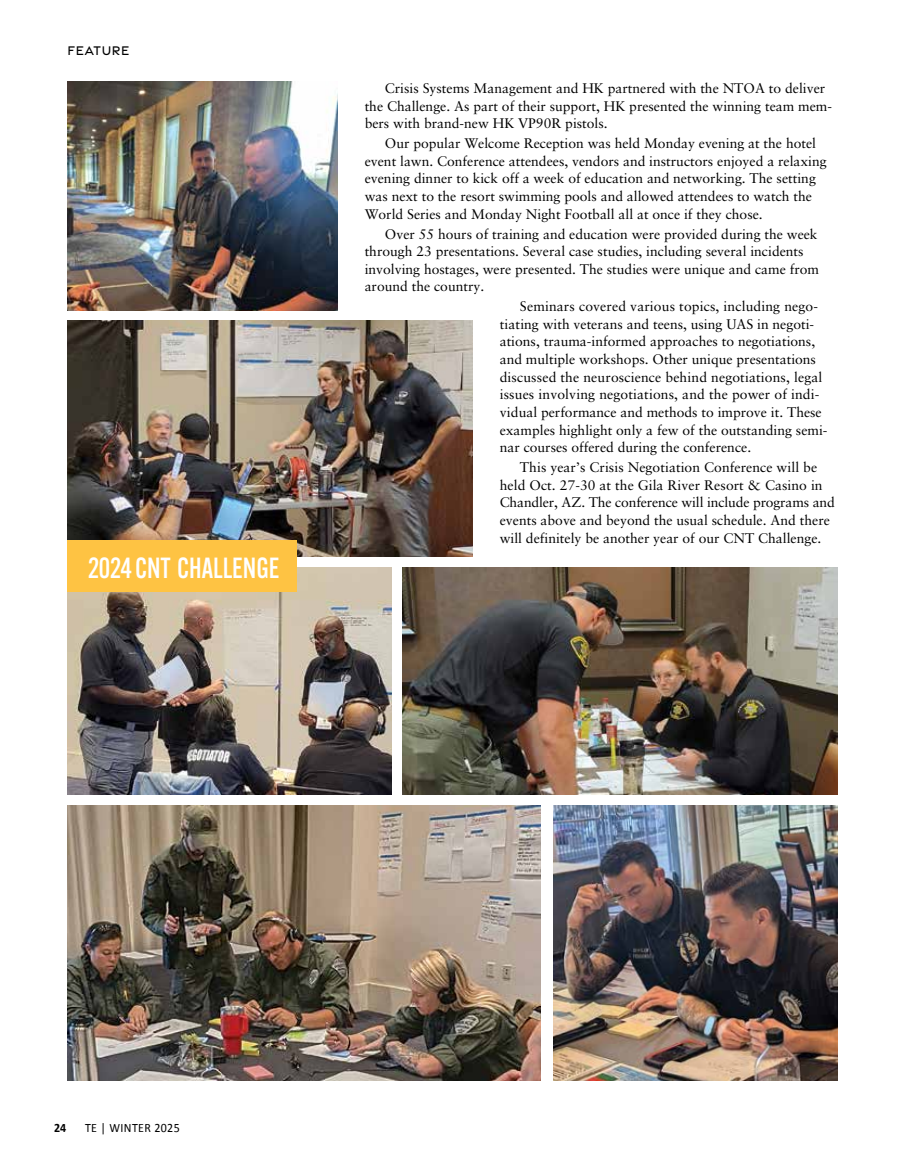
<style>
.page{position:relative;width:905px;height:1175px;background:#fff}
.page>*{position:absolute;margin:0;border:0;box-sizing:border-box;transform-origin:0 0}
.t1{font:500 28.5px "Alternate Gothic ATF";color:#fff;scale:.95 1}
.t2{font:13.8px/17.5px "Sabon LT Pro";color:#000}
.t3{font:500 13.5px "Gravesend Sans";letter-spacing:.05em;color:#000;scale:.94 1}
.t4{font:12.75px "Calibri";letter-spacing:.03em;color:#000;scale:.94 1}
.t5{font:700 12.75px "Calibri";color:#000;scale:.94 1}
</style>
<div class="page">
<img style="left:68px;top:805px;width:472px;height:275px">
<img style="left:68px;top:320px;width:404px;height:236px">
<img style="left:402px;top:567px;width:435px;height:227px">
<img style="left:68px;top:81px;width:270px;height:229px">
<img style="left:554px;top:805px;width:283px;height:275px">
<img style="left:68px;top:567px;width:324px;height:227px">
<div style="left:68px;top:541px;width:229px;height:51px;background:#fec343"></div>
<p class="t3" style="left:68px;top:43px;width:67px">FEATURE</p>
<h1 class="t1" style="left:88px;top:550px;width:203px">2024 CNT CHALLENGE</h1>
<p class="t2" style="left:364px;top:79px;width:469px;text-indent:20px">Crisis Systems Management and HK partnered with the NTOA to deliver the Challenge. As part of their support, HK presented the winning team mem&shy;bers with brand-new HK VP90R pistols.</p>
<p class="t2" style="left:364px;top:134px;width:463px;text-indent:20px">Our popular Welcome Reception was held Monday evening at the hotel event lawn. Conference attendees, vendors and instructors enjoyed a relaxing evening dinner to kick off a week of education and networking. The setting was next to the resort swimming pools and allowed attendees to watch the World Series and Monday Night Football all at once if they chose.</p>
<p class="t2" style="left:364px;top:224px;width:456px;text-indent:20px">Over 55 hours of training and education were provided during the week through 23 presentations. Several case studies, including several incidents involving hostages, were presented. The studies were unique and came from around the country.</p>
<p class="t2" style="left:499px;top:297px;width:329px;text-indent:20px">Seminars covered various topics, including nego&shy;tiating with veterans and teens, using UAS in negoti&shy;ations, trauma-informed approaches to negotiations, and multiple workshops. Other unique presentations discussed the neuroscience behind negotiations, legal issues involving negotiations, and the power of indi&shy;vidual performance and methods to improve it. These examples highlight only a few of the outstanding semi&shy;nar courses offered during the conference.</p>
<p class="t2" style="left:499px;top:458px;width:336px;text-indent:20px">This year’s Crisis Negotiation Conference will be held Oct. 27-30 at the Gila River Resort &amp; Casino in Chandler, AZ. The conference will include programs and events above and beyond the usual schedule. And there will definitely be another year of our CNT Challenge.</p>
<p class="t5" style="left:54px;top:1119px;width:15px">24</p>
<p class="t4" style="left:85px;top:1119px;width:102px">TE | WINTER 2025</p>
</div>
